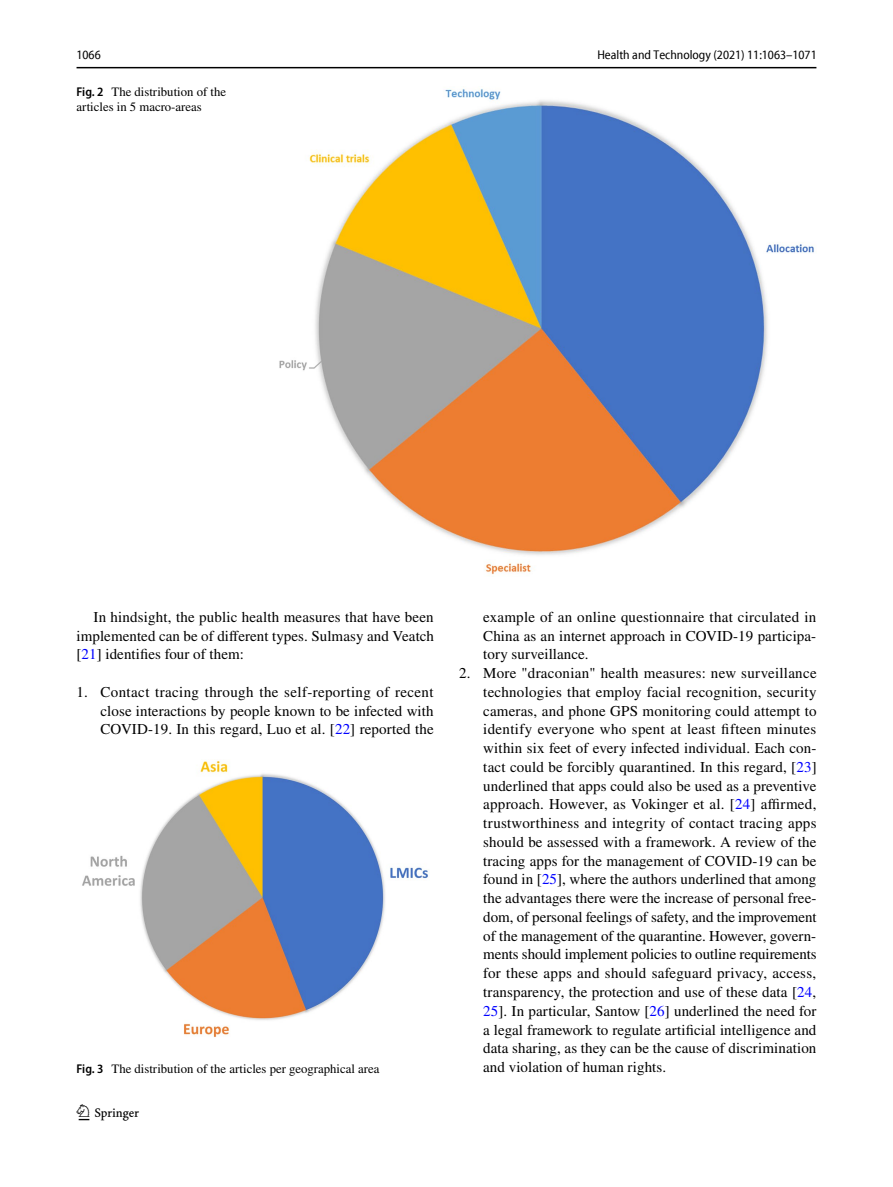
<style>
.page{position:relative;width:893px;height:1187px;background:#fff}
.page>*{position:absolute;margin:0;border:0;box-sizing:border-box;transform-origin:0 0}
.t1{font:22.5px "Springnew Regular 2";color:#000}
.t2{font:15px/18.8px "STIX";letter-spacing:.005em;color:#000;text-align:justify}
.t3{font:12.75px/15px "STIX";color:#000}
.t4{font:semi-condensed 12.75px "Myriad Pro Unic";color:#000}
.s1{font-family:"Myriad Pro";font-weight:600;font-stretch:semi-condensed}
.s2{color:#00f}
</style>
<div class="page">
<hr style="left:77px;top:67px;width:739px;height:1px;background:#000">
<img style="left:279px;top:89px;width:535px;height:486px">
<img style="left:82px;top:761px;width:346px;height:276px">
<p class="t4" style="left:77px;top:50px;width:26px">1066</p>
<p class="t4" style="left:597px;top:50px;width:221px">Health and Technology (2021) 11:1063–1071</p>
<p class="t3" style="left:77px;top:85px;width:151px"><span class="s1">Fig. 2</span> The distribution of the articles in 5 macro-areas</p>
<p class="t2" style="left:77px;top:608px;width:359px;text-indent:17px">In hindsight, the public health measures that have been implemented can be of different types. Sulmasy and Veatch [<span class="s2">21</span>] identifies four of them:</p>
<p class="t2" style="left:101px;top:683px;width:335px;text-indent:-24px">1. Contact tracing through the self-reporting of recent close interactions by people known to be infected with COVID-19. In this regard, Luo et al. [<span class="s2">22</span>] reported the</p>
<p class="t3" style="left:77px;top:1062px;width:304px"><span class="s1">Fig. 3</span> The distribution of the articles per geographical area</p>
<h1 class="t1" style="left:79px;top:1104px;width:62px">1 3</h1>
<p class="t2" style="left:483px;top:608px;width:335px">example of an online questionnaire that circulated in China as an internet approach in COVID-19 participa&shy;tory surveillance.</p>
<p class="t2" style="left:483px;top:664px;width:335px;text-indent:-24px">2. More "draconian" health measures: new surveillance technologies that employ facial recognition, security cameras, and phone GPS monitoring could attempt to identify everyone who spent at least fifteen minutes within six feet of every infected individual. Each con&shy;tact could be forcibly quarantined. In this regard, [<span class="s2">23</span>] underlined that apps could also be used as a preventive approach. However, as Vokinger et al. [<span class="s2">24</span>] affirmed, trustworthiness and integrity of contact tracing apps should be assessed with a framework. A review of the tracing apps for the management of COVID-19 can be found in [<span class="s2">25</span>], where the authors underlined that among the advantages there were the increase of personal free&shy;dom, of personal feelings of safety, and the improvement of the management of the quarantine. However, govern&shy;ments should implement policies to outline requirements for these apps and should safeguard privacy, access, transparency, the protection and use of these data [<span class="s2">24</span>, <span class="s2">25</span>]. In particular, Santow [<span class="s2">26</span>] underlined the need for a legal framework to regulate artificial intelligence and data sharing, as they can be the cause of discrimination and violation of human rights.</p>
</div>
